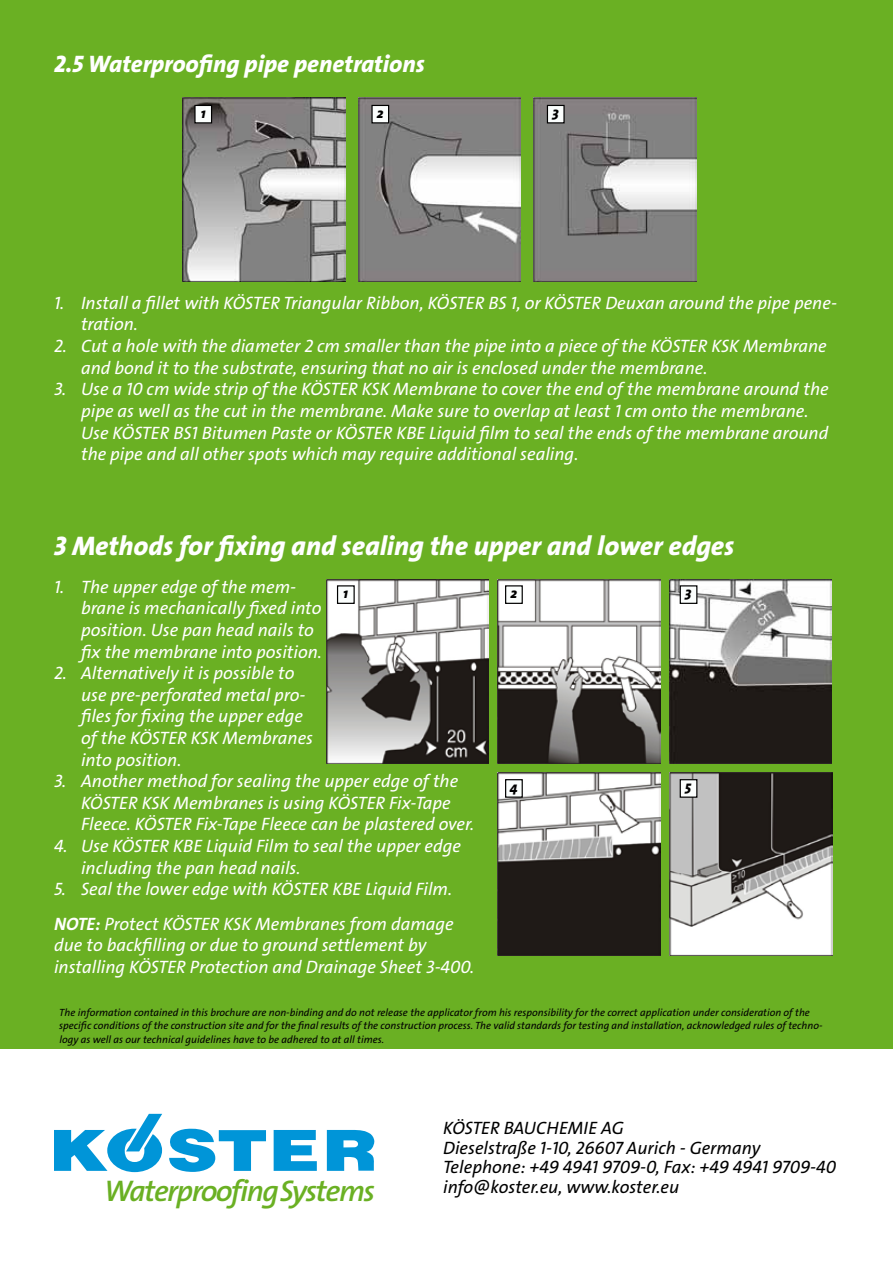
<style>
.page{position:relative;width:893px;height:1263px;background:#fff}
.page>*{position:absolute;margin:0;border:0;box-sizing:border-box;transform-origin:0 0}
.t1{font:30px "The Sans LP6 Se Bld IT";letter-spacing:-.05em;color:#6ab023}
.t2{font:27px "The Sans LP8 Ex Bld IT";color:#fff}
.t3{font:24px "The Sans LP8 Ex Bld IT";color:#fff}
.t4{font:18px/21.6px "The Sans LP5 Plain IT";color:#fff}
.t5{font:18px/19.5px "The Sans LP5 Plain IT";color:#000}
.t6{font:italic 800 14.4px "The Sans";color:#000}
.t7{font:10.5px/13.5px "The Sans LP5 Plain IT";color:#000}
.s1{font-family:"The Sans LP7 Bld IT"}
</style>
<div class="page">
<div style="left:0;top:0;width:893px;height:1049px;background:#6ab023"></div>
<img style="left:326px;top:579px;width:163px;height:184px">
<img style="left:669px;top:579px;width:163px;height:184px">
<img style="left:497px;top:772px;width:163px;height:184px">
<img style="left:497px;top:579px;width:163px;height:184px">
<img style="left:669px;top:772px;width:163px;height:184px">
<div style="left:506px;top:780px;width:16px;height:17px;background:#fbfefd"></div>
<div style="left:505px;top:779px;width:18px;height:19px;border:1px solid #000"></div>
<div style="left:338px;top:586px;width:16px;height:17px;background:#fbfefd"></div>
<div style="left:337px;top:585px;width:18px;height:19px;border:1px solid #000"></div>
<div style="left:506px;top:586px;width:16px;height:17px;background:#fbfefd"></div>
<div style="left:505px;top:585px;width:18px;height:19px;border:1px solid #000"></div>
<div style="left:680px;top:586px;width:17px;height:17px;background:#fbfefd"></div>
<div style="left:680px;top:585px;width:17px;height:19px;border:1px solid #000"></div>
<div style="left:680px;top:780px;width:17px;height:17px;background:#fbfefd"></div>
<div style="left:680px;top:779px;width:17px;height:19px;border:1px solid #000"></div>
<svg style="left:327px;top:1130px;width:47px;height:41px"></svg>
<svg style="left:274px;top:1130px;width:43px;height:41px"></svg>
<svg style="left:169px;top:1128px;width:97px;height:44px"></svg>
<svg style="left:54px;top:1114px;width:108px;height:58px"></svg>
<img style="left:183px;top:98px;width:163px;height:184px">
<div style="left:195px;top:105px;width:17px;height:18px;background:#fbfefd"></div>
<div style="left:194px;top:105px;width:18px;height:18px;border:1px solid #000"></div>
<img style="left:358px;top:98px;width:163px;height:184px">
<div style="left:372px;top:105px;width:17px;height:18px;background:#fbfefd"></div>
<div style="left:371px;top:105px;width:18px;height:18px;border:1px solid #000"></div>
<img style="left:534px;top:98px;width:162px;height:184px">
<div style="left:547px;top:105px;width:17px;height:18px;background:#fbfefd"></div>
<div style="left:547px;top:105px;width:18px;height:18px;border:1px solid #000"></div>
<h3 class="t3" style="left:54px;top:48px;width:372px">2.5 Waterproofing pipe penetrations</h3>
<p class="t6" style="left:201px;top:104px;width:6px">1</p>
<p class="t6" style="left:377px;top:104px;width:8px">2</p>
<p class="t6" style="left:552px;top:103px;width:8px">3</p>
<p class="t4" style="left:81px;top:292px;width:757px;text-indent:-27px">1. Install a fillet with KÖSTER Triangular Ribbon, KÖSTER BS 1, or KÖSTER Deuxan around the pipe pene&shy;tration.</p>
<p class="t4" style="left:81px;top:336px;width:747px;text-indent:-27px">2. Cut a hole with the diameter 2 cm smaller than the pipe into a piece of the KÖSTER KSK Membrane and bond it to the substrate, ensuring that no air is enclosed under the membrane.</p>
<p class="t4" style="left:81px;top:379px;width:749px;text-indent:-27px">3. Use a 10 cm wide strip of the KÖSTER KSK Membrane to cover the end of the membrane around the pipe as well as the cut in the membrane. Make sure to overlap at least 1 cm onto the membrane.<br>Use KÖSTER BS1 Bitumen Paste or KÖSTER KBE Liquid film to seal the ends of the membrane around the pipe and all other spots which may require additional sealing.</p>
<h2 class="t2" style="left:54px;top:529px;width:682px">3 Methods for fixing and sealing the upper and lower edges</h2>
<p class="t4" style="left:81px;top:576px;width:242px;text-indent:-27px">1. The upper edge of the mem&shy;brane is mechanically fixed into position. Use pan head nails to fix the membrane into position.</p>
<p class="t4" style="left:81px;top:663px;width:234px;text-indent:-27px">2. Alternatively it is possible to use pre-perforated metal pro&shy;files for fixing the upper edge of the KÖSTER KSK Membranes into position.</p>
<p class="t4" style="left:81px;top:771px;width:395px;text-indent:-27px">3. Another method for sealing the upper edge of the<br>KÖSTER KSK Membranes is using KÖSTER Fix-Tape<br>Fleece. KÖSTER Fix-Tape Fleece can be plastered over.</p>
<p class="t4" style="left:81px;top:835px;width:381px;text-indent:-27px">4. Use KÖSTER KBE Liquid Film to seal the upper edge including the pan head nails.</p>
<p class="t4" style="left:54px;top:872px;width:401px;line-height:34.3px">5. Seal the lower edge with KÖSTER KBE Liquid Film.<br><span class="s1">NOTE:</span> Protect KÖSTER KSK Membranes from damage</p>
<p class="t4" style="left:54px;top:935px;width:422px">due to backfilling or due to ground settlement by installing KÖSTER Protection and Drainage Sheet 3-400.</p>
<p class="t6" style="left:343px;top:584px;width:6px">1</p>
<p class="t6" style="left:510px;top:584px;width:8px">2</p>
<p class="t6" style="left:510px;top:778px;width:9px">4</p>
<p class="t6" style="left:685px;top:583px;width:8px">3</p>
<p class="t6" style="left:685px;top:777px;width:8px">5</p>
<p class="t7" style="left:59px;top:1006px;width:765px">The information contained in this brochure are non-binding and do not release the applicator from his responsibility for the correct application under consideration of the specific conditions of the construction site and for the final results of the construction process. The valid standards for testing and installation, acknowledged rules of techno&shy;logy as well as our technical guidelines have to be adhered to at all times.</p>
<h1 class="t1" style="left:104px;top:1171px;width:272px">WaterproofingSystems</h1>
<p class="t5" style="left:443px;top:1119px;width:394px">KÖSTER BAUCHEMIE AG<br>Dieselstraße 1-10, 26607 Aurich - Germany Telephone: +49 4941 9709-0, Fax: +49 4941 9709-40 info@koster.eu, www.koster.eu</p>
</div>
